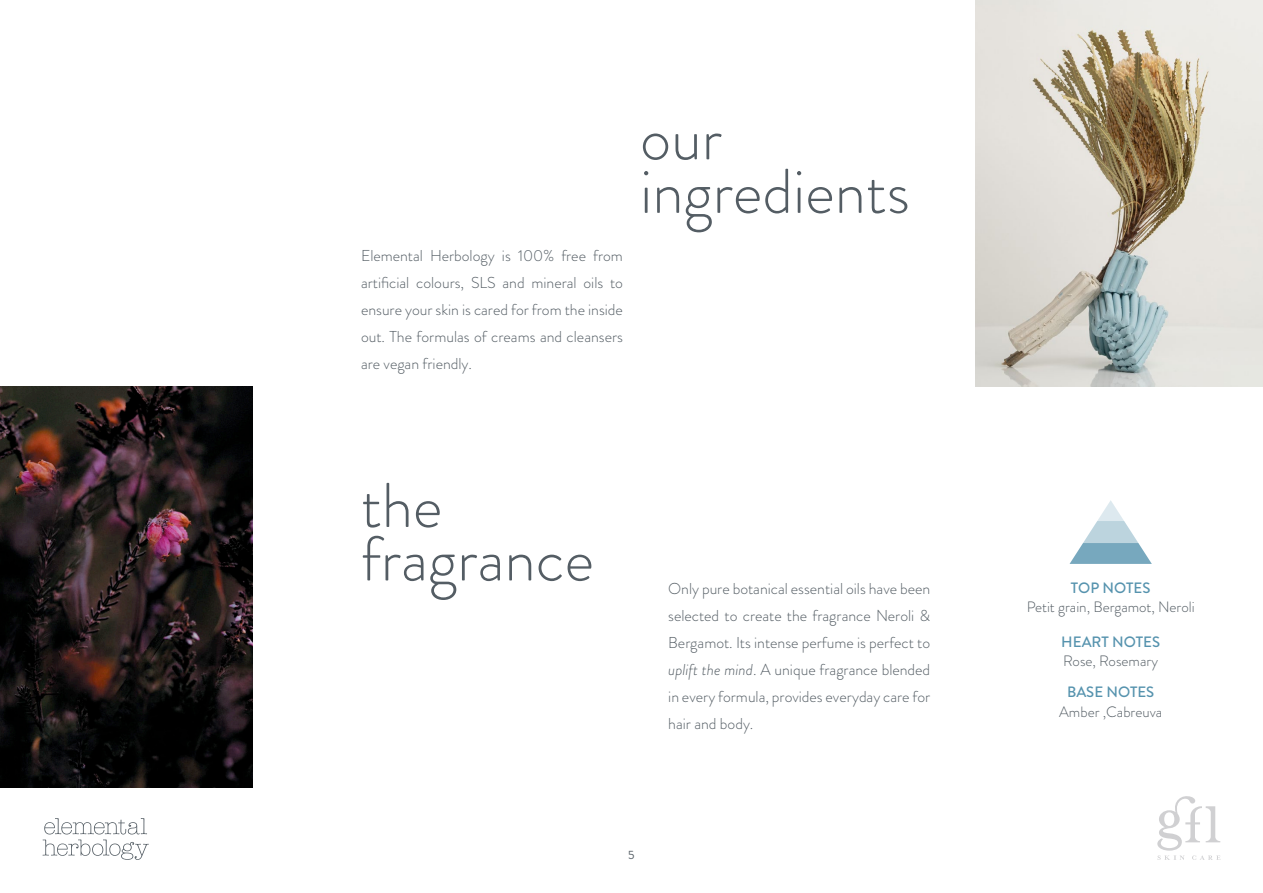
<style>
.page{position:relative;width:1263px;height:893px;background:#fff}
.page>*{position:absolute;margin:0;border:0;box-sizing:border-box;transform-origin:0 0}
.t1{font:300 63px "Brandon Grotesque";color:#545d64}
.t2{font:300 15.75px/27px "Brandon Grotesque";color:#545d64;text-align:justify}
.t3{font:300 15px "Brandon Grotesque";color:#545d64}
.t4{font:500 15px "Brandon Grotesque";color:#5693ae}
.t5{font:12px "Brandon Grotesque";color:#545d64}
.s1{font-style:italic}
</style>
<div class="page">
<svg style="left:1157px;top:796px;width:63px;height:64px"></svg>
<svg style="left:43px;top:818px;width:106px;height:42px"></svg>
<img style="left:976px;top:0;width:286px;height:386px">
<img style="left:0;top:386px;width:253px;height:402px">
<svg style="left:1069px;top:500px;width:83px;height:64px"></svg>
<p class="t2" style="left:361px;top:242px;width:263px">Elemental Herbology is 100% free from artificial colours, SLS and mineral oils to ensure your skin is cared for from the inside out. The formulas of creams and cleansers are vegan friendly.</p>
<p class="t1" style="left:640px;top:95px;width:84px">our</p>
<p class="t1" style="left:640px;top:148px;width:271px">ingredients</p>
<p class="t1" style="left:361px;top:462px;width:83px">the</p>
<p class="t1" style="left:361px;top:516px;width:234px">fragrance</p>
<p class="t2" style="left:668px;top:575px;width:263px">Only pure botanical essential oils have been selected to create the fragrance Neroli &amp; Bergamot. Its intense perfume is perfect to <span class="s1">uplift the mind</span>. A unique fragrance blended in every formula, provides everyday care for hair and body.</p>
<p class="t5" style="left:628px;top:846px;width:8px">5</p>
<p class="t4" style="left:1071px;top:578px;width:81px">TOP NOTES</p>
<p class="t3" style="left:1027px;top:597px;width:170px">Petit grain, Bergamot, Neroli</p>
<p class="t4" style="left:1061px;top:632px;width:100px">HEART NOTES</p>
<p class="t3" style="left:1063px;top:650px;width:96px">Rose, Rosemary</p>
<p class="t4" style="left:1067px;top:682px;width:89px">BASE NOTES</p>
<p class="t3" style="left:1059px;top:701px;width:105px">Amber ,Cabreuva</p>
</div>
